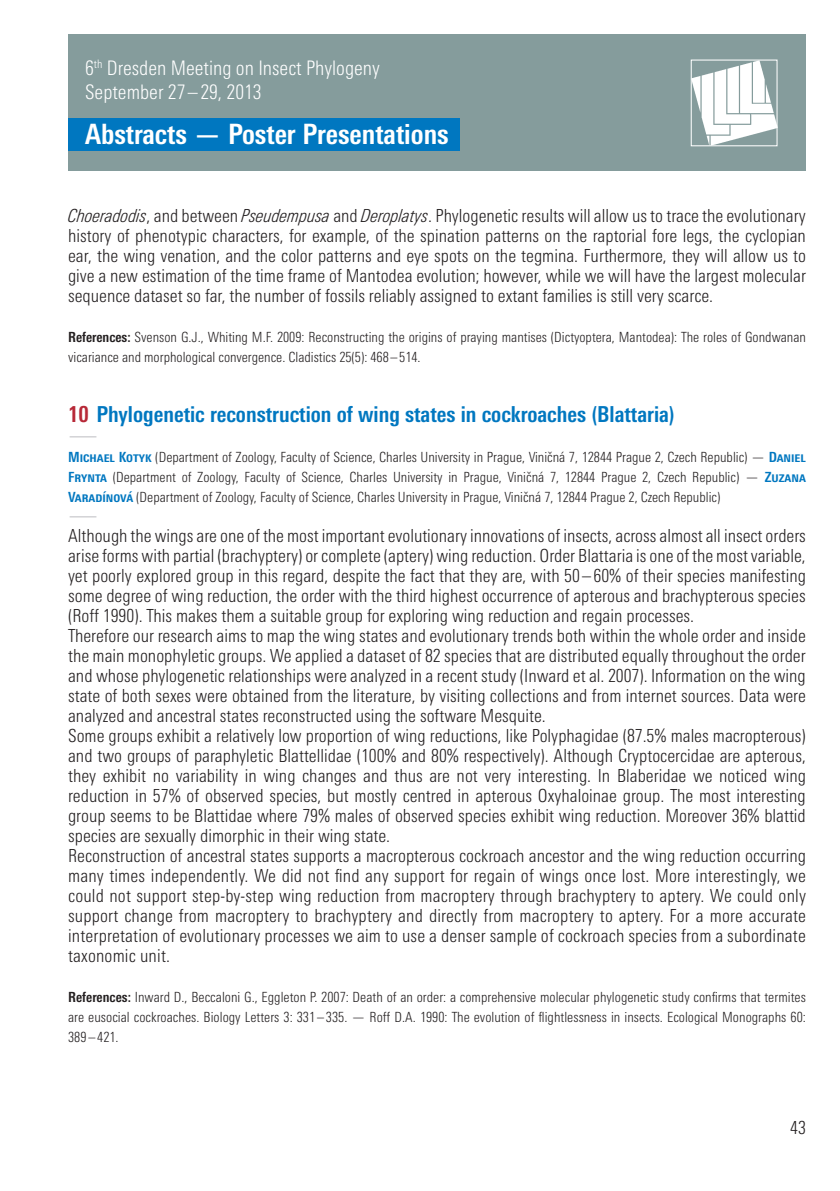
<style>
.page{position:relative;width:840px;height:1191px;background:#fff}
.page>*{position:absolute;margin:0;border:0;box-sizing:border-box;transform-origin:0 0}
.t1{font:700 condensed 28px "Univers Next Pro";color:#fff}
.t2{font:700 condensed 22px "Univers Next Pro";color:#0077c0}
.t3{font:300 condensed 20px/24px "Univers Next Pro";color:#fff}
.t4{font:300 condensed 18px/20px "Univers Next Pro";color:#231f20;text-align:justify}
.t5{font:300 condensed 18px "Univers Next Pro";color:#b2b3b7;scale:2 1}
.t6{font:300 condensed 14px/20px "Univers Next Pro";color:#231f20;text-align:justify}
.s1{font-style:italic}
.s2{font-weight:700}
.s3{color:#b72837}
.s4{font-weight:700;color:#0077c0}
</style>
<div class="page">
<div style="left:68px;top:34px;width:737px;height:136px;background:#859c9c"></div>
<div style="left:68px;top:118px;width:391px;height:32px;background:#0077c0"></div>
<img style="left:692px;top:62px;width:83px;height:82px">
<div style="left:690px;top:60px;width:87px;height:86px;border:1px solid #fff"></div>
<p class="t3" style="left:85px;top:56px;width:296px">6<sup>th</sup> Dresden Meeting on Insect Phylogeny<br>September 27–29, 2013</p>
<h1 class="t1" style="left:85px;top:117px;width:365px">Abstracts — Poster Presentations</h1>
<p class="t4" style="left:68px;top:206px;width:739px"><span class="s1">Choeradodis</span>, and between <span class="s1">Pseudempusa</span> and <span class="s1">Deroplatys</span>. Phylogenetic results will allow us to trace the evolutionary history of phenotypic characters, for example, of the spination patterns on the raptorial fore legs, the cyclopian ear, the wing venation, and the color patterns and eye spots on the tegmina. Furthermore, they will allow us to give a new estimation of the time frame of Mantodea evolution; however, while we will have the largest molecular sequence dataset so far, the number of fossils reliably assigned to extant families is still very scarce.</p>
<p class="t6" style="left:68px;top:327px;width:739px"><span class="s2">References:</span> Svenson G.J., Whiting M.F. 2009: Reconstructing the origins of praying mantises (Dictyoptera, Mantodea): The roles of Gondwanan vicariance and morphological convergence. Cladistics 25(5): 468– 514.</p>
<p class="t2" style="left:68px;top:401px;width:608px"><span class="s3">10</span> Phylogenetic reconstruction of wing states in cockroaches (Blattaria)</p>
<p class="t5" style="left:65px;top:425px;width:20px">—</p>
<p class="t6" style="left:68px;top:447px;width:739px"><span class="s4">Michael Kotyk</span> (Department of Zoology, Faculty of Science, Charles University in Prague, Viničná 7, 12844 Prague 2, Czech Republic) — <span class="s4">Daniel Frynta</span> (Department of Zoology, Faculty of Science, Charles University in Prague, Viničná 7, 12844 Prague 2, Czech Republic) — <span class="s4">Zuzana Varadínová</span> (Department of Zoology, Faculty of Science, Charles University in Prague, Viničná 7, 12844 Prague 2, Czech Republic)</p>
<p class="t5" style="left:65px;top:505px;width:20px">—</p>
<p class="t4" style="left:68px;top:526px;width:739px;text-align:left">Although the wings are one of the most important evolutionary innovations of insects, across almost all insect orders arise forms with partial (brachyptery) or complete (aptery) wing reduction. Order Blattaria is one of the most variable, yet poorly explored group in this regard, despite the fact that they are, with 50 –60% of their species manifesting some degree of wing reduction, the order with the third highest occurrence of apterous and brachypterous species (Roff 1990). This makes them a suitable group for exploring wing reduction and regain processes.<br>Therefore our research aims to map the wing states and evolutionary trends both within the whole order and inside the main monophyletic groups. We applied a dataset of 82 species that are distributed equally throughout the order and whose phylogenetic relationships were analyzed in a recent study (Inward et al. 2007). Information on the wing state of both sexes were obtained from the literature, by visiting collections and from internet sources. Data were analyzed and ancestral states reconstructed using the software Mesquite.<br>Some groups exhibit a relatively low proportion of wing reductions, like Polyphagidae (87.5% males macropterous) and two groups of paraphyletic Blattellidae (100% and 80% respectively). Although Cryptocercidae are apterous, they exhibit no variability in wing changes and thus are not very interesting. In Blaberidae we noticed wing reduction in 57% of observed species, but mostly centred in apterous Oxyhaloinae group. The most interesting group seems to be Blattidae where 79% males of observed species exhibit wing reduction. Moreover 36% blattid species are sexually dimorphic in their wing state.<br>Reconstruction of ancestral states supports a macropterous cockroach ancestor and the wing reduction occurring many times independently. We did not find any support for regain of wings once lost. More interestingly, we could not support step-by-step wing reduction from macroptery through brachyptery to aptery. We could only support change from macroptery to brachyptery and directly from macroptery to aptery. For a more accurate interpretation of evolutionary processes we aim to use a denser sample of cockroach species from a subordinate taxonomic unit.</p>
<p class="t6" style="left:68px;top:987px;width:739px"><span class="s2">References:</span> Inward D., Beccaloni G., Eggleton P. 2007: Death of an order: a comprehensive molecular phylogenetic study confirms that termites are eusocial cockroaches. Biology Letters 3: 331 – 335. — Roff D.A. 1990: The evolution of flightlessness in insects. Ecological Monographs 60:<br>389 – 421.</p>
<p class="t4" style="left:789px;top:1117px;width:17px">43</p>
</div>
